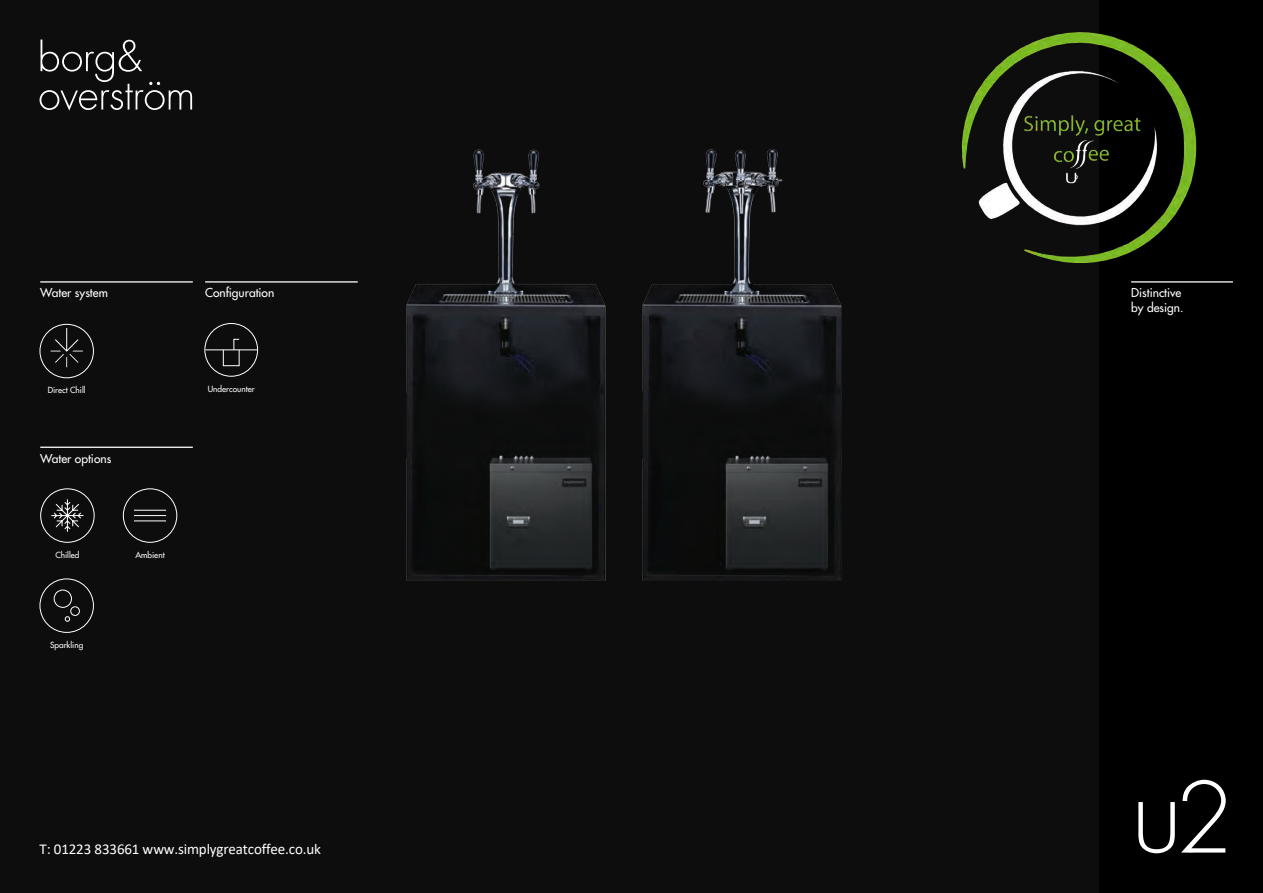
<style>
.page{position:relative;width:1263px;height:893px;background:#0d0d0d}
.page>*{position:absolute;margin:0;border:0;box-sizing:border-box;transform-origin:0 0}
._7_8pt_Futura_Medium{font:15px "Calibri";letter-spacing:-.01em;color:#fff}
._7_8pt_Futura_Medium-2{font:500 12px/15px "Futura Std";color:#fff}
.NOTATIONS{font:500 8.25px "Futura Std";color:#fff}
</style>
<div class="page">
<svg style="left:40px;top:40px;width:152px;height:71px"></svg>
<div style="left:1100px;top:0;width:163px;height:893px;background:#000"></div>
<svg style="left:1138px;top:780px;width:88px;height:73px"></svg>
<hr style="left:40px;top:447px;width:153px;height:1px;background:#fff">
<svg style="left:122px;top:488px;width:56px;height:55px"></svg>
<svg style="left:40px;top:488px;width:55px;height:55px"></svg>
<hr style="left:205px;top:281px;width:153px;height:2px;background:#fff">
<hr style="left:40px;top:281px;width:153px;height:2px;background:#fff">
<div style="left:40px;top:324px;width:54px;height:54px;border:1px solid #fff;border-radius:50%"></div>
<svg style="left:51px;top:327px;width:32px;height:40px"></svg>
<svg style="left:39px;top:578px;width:55px;height:55px"></svg>
<svg style="left:204px;top:323px;width:54px;height:54px"></svg>
<img style="left:642px;top:149px;width:200px;height:432px">
<img style="left:406px;top:149px;width:200px;height:432px">
<img style="left:962px;top:0;width:271px;height:385px">
<p class="_7_8pt_Futura_Medium-2" style="left:40px;top:286px;width:69px">Water system</p>
<p class="_7_8pt_Futura_Medium-2" style="left:205px;top:286px;width:71px">Configuration</p>
<p class="NOTATIONS" style="left:48px;top:385px;width:40px">Direct Chill</p>
<p class="_7_8pt_Futura_Medium-2" style="left:40px;top:451px;width:73px">Water options</p>
<p class="NOTATIONS" style="left:55px;top:549px;width:26px">Chilled</p>
<p class="NOTATIONS" style="left:136px;top:549px;width:31px">Ambient</p>
<p class="NOTATIONS" style="left:50px;top:639px;width:35px">Sparkling</p>
<p class="NOTATIONS" style="left:208px;top:383px;width:48px">Undercounter</p>
<p class="_7_8pt_Futura_Medium" style="left:40px;top:839px;width:283px">T: 01223 833661 www.simplygreatcoffee.co.uk</p>
<p class="_7_8pt_Futura_Medium-2" style="left:1131px;top:286px;width:54px">Distinctive by design.</p>
</div>
